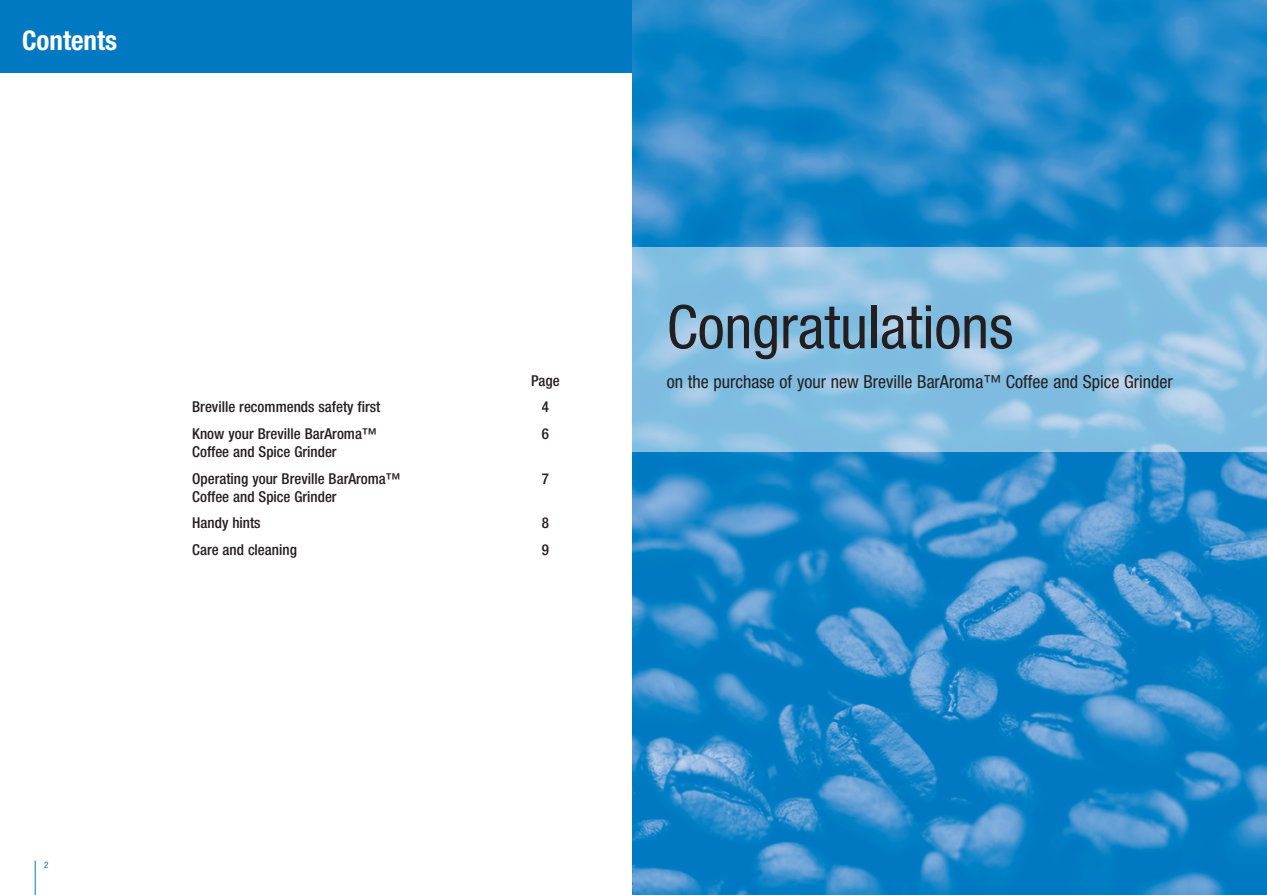
<style>
.page{position:relative;width:1267px;height:895px;background:#fff}
.page>*{position:absolute;margin:0;border:0;box-sizing:border-box;transform-origin:0 0}
.t1{font:condensed 60px "Helvetica Neue";color:#231f20}
.t2{font:700 condensed 27px "Helvetica Neue";color:#fff}
.t3{font:condensed 18px "Helvetica Neue";color:#231f20}
.t4{font:500 condensed 15px/26.5px "Helvetica Neue";color:#231f20}
</style>
<div class="page">
<div style="left:0;top:0;width:632px;height:73px;background:#0079c2"></div>
<hr style="left:35px;top:860px;width:1px;height:34px;background:#0079c2">
<img style="left:632px;top:0;width:634px;height:894px">
<svg style="left:632px;top:247px;width:634px;height:205px;background:#8dc2e3"></svg>
<h2 class="t2" style="left:22px;top:24px;width:96px">Contents</h2>
<p class="t4" style="left:531px;top:367px;width:30px">Page</p>
<p class="t4" style="left:192px;top:393px;width:189px">Breville recommends safety first</p>
<p class="t4" style="left:541px;top:393px;width:9px">4</p>
<p class="t4" style="left:192px;top:420px;width:186px">Know your Breville BarAroma™</p>
<p class="t4" style="left:541px;top:420px;width:9px">6</p>
<p class="t4" style="left:192px;top:438px;width:210px">Coffee and Spice Grinder<br>Operating your Breville BarAroma™</p>
<p class="t4" style="left:541px;top:464px;width:9px">7</p>
<p class="t4" style="left:192px;top:482px;width:146px">Coffee and Spice Grinder<br>Handy hints</p>
<p class="t4" style="left:541px;top:509px;width:9px">8</p>
<p class="t4" style="left:192px;top:535px;width:106px">Care and cleaning</p>
<p class="t4" style="left:541px;top:535px;width:9px">9</p>
<h1 class="t1" style="left:666px;top:292px;width:348px">Congratulations</h1>
<p class="t3" style="left:666px;top:371px;width:507px">on the purchase of your new Breville BarAroma™ Coffee and Spice Grinder</p>
</div>
